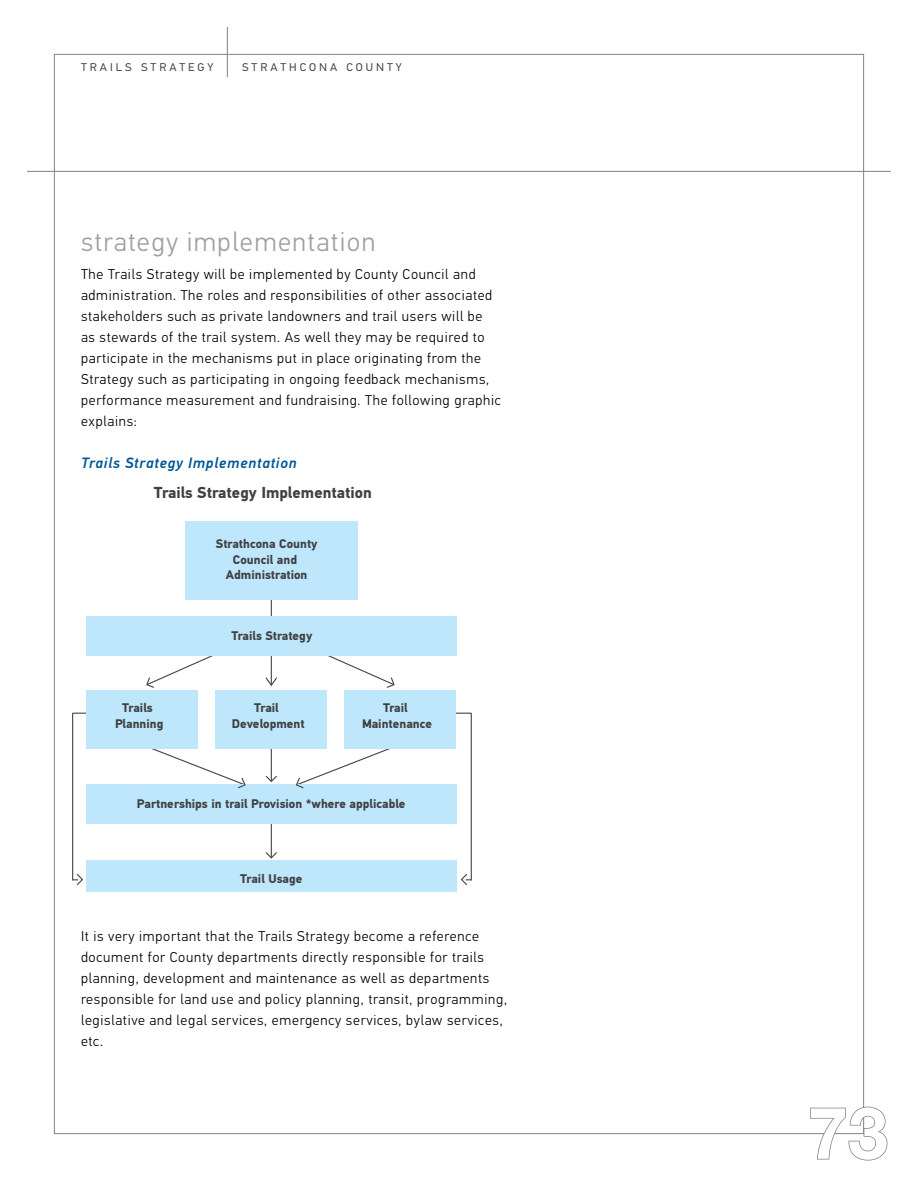
<style>
.page{position:relative;width:918px;height:1188px;background:#fff}
.page>*{position:absolute;margin:0;border:0;box-sizing:border-box;transform-origin:0 0}
.t1{font:700 72px "Helvetica Neue";color:#fff}
.t2{font:300 27px "PF Din Text Pro";letter-spacing:.05em;color:#9d9fa2}
.t3{font:700 15.9px "PF Din Text Pro";color:#414042}
.t4{font:300 15px "PF Din Text Pro";letter-spacing:.2em;color:#414042}
.t5{font:italic 500 15px "PF Din Text Pro";letter-spacing:.05em;color:#005695}
.t6{font:300 14.25px/21px "PF Din Text Pro";letter-spacing:.05em;color:#000}
.t7{font:700 12.6px/15px "PF Din Text Pro";color:#414042;text-align:center}
</style>
<div class="page">
<hr style="left:227px;top:27px;width:1px;height:50px;background:#808285">
<svg style="left:809px;top:1106px;width:79px;height:55px"></svg>
<svg style="left:73px;top:713px;width:14px;height:1px"></svg>
<hr style="left:72px;top:713px;width:1px;height:168px;background:#464943">
<svg style="left:456px;top:713px;width:15px;height:1px"></svg>
<hr style="left:471px;top:713px;width:1px;height:168px;background:#464943">
<svg style="left:460px;top:873px;width:11px;height:13px"></svg>
<svg style="left:265px;top:774px;width:12px;height:9px"></svg>
<hr style="left:271px;top:703px;width:1px;height:78px;background:#464943">
<div style="left:87px;top:690px;width:111px;height:59px;background:#bee7fb"></div>
<div style="left:216px;top:690px;width:111px;height:59px;background:#bee7fb"></div>
<div style="left:345px;top:690px;width:111px;height:59px;background:#bee7fb"></div>
<hr style="left:271px;top:574px;width:1px;height:110px;background:#464943">
<svg style="left:265px;top:851px;width:12px;height:8px"></svg>
<hr style="left:271px;top:806px;width:1px;height:51px;background:#464943">
<svg style="left:73px;top:873px;width:11px;height:13px"></svg>
<div style="left:86px;top:785px;width:371px;height:39px;background:#bee7fb"></div>
<div style="left:86px;top:860px;width:371px;height:32px;background:#bee7fb"></div>
<svg style="left:107px;top:730px;width:139px;height:59px"></svg>
<svg style="left:295px;top:730px;width:140px;height:59px"></svg>
<svg style="left:145px;top:655px;width:250px;height:33px"></svg>
<div style="left:185px;top:521px;width:173px;height:79px;background:#bee7fb"></div>
<div style="left:86px;top:616px;width:371px;height:39px;background:#bee7fb"></div>
<hr style="left:27px;top:171px;width:864px;height:1px;background:#808285">
<p class="t4" style="left:81px;top:57px;width:134px">trails strategy</p>
<p class="t4" style="left:242px;top:57px;width:161px">strathcona county</p>
<h2 class="t2" style="left:81px;top:227px;width:296px">strategy implementation</h2>
<p class="t6" style="left:81px;top:264px;width:421px">The Trails Strategy will be implemented by County Council and administration. The roles and responsibilities of other associated stakeholders such as private landowners and trail users will be<br>as stewards of the trail system. As well they may be required to participate in the mechanisms put in place originating from the Strategy such as participating in ongoing feedback mechanisms, performance measurement and fundraising. The following graphic explains:</p>
<p class="t5" style="left:81px;top:454px;width:217px">Trails Strategy Implementation</p>
<p class="t3" style="left:154px;top:483px;width:219px">Trails Strategy Implementation</p>
<p class="t7" style="left:216px;top:537px;width:103px">Strathcona County<br>Council and<br>Administration</p>
<p class="t7" style="left:231px;top:628px;width:82px">Trails Strategy</p>
<p class="t7" style="left:115px;top:701px;width:50px">Trails<br>Planning</p>
<p class="t7" style="left:232px;top:701px;width:74px">Trail<br>Development</p>
<p class="t7" style="left:362px;top:701px;width:72px">Trail<br>Maintenance</p>
<p class="t7" style="left:137px;top:797px;width:270px">Partnerships in trail Provision *where applicable</p>
<p class="t7" style="left:240px;top:871px;width:64px">Trail Usage</p>
<p class="t6" style="left:81px;top:926px;width:428px">It is very important that the Trails Strategy become a reference document for County departments directly responsible for trails planning, development and maintenance as well as departments responsible for land use and policy planning, transit, programming, legislative and legal services, emergency services, bylaw services, etc.</p>
<h1 class="t1" style="left:808px;top:1089px;width:82px">73</h1>
</div>
